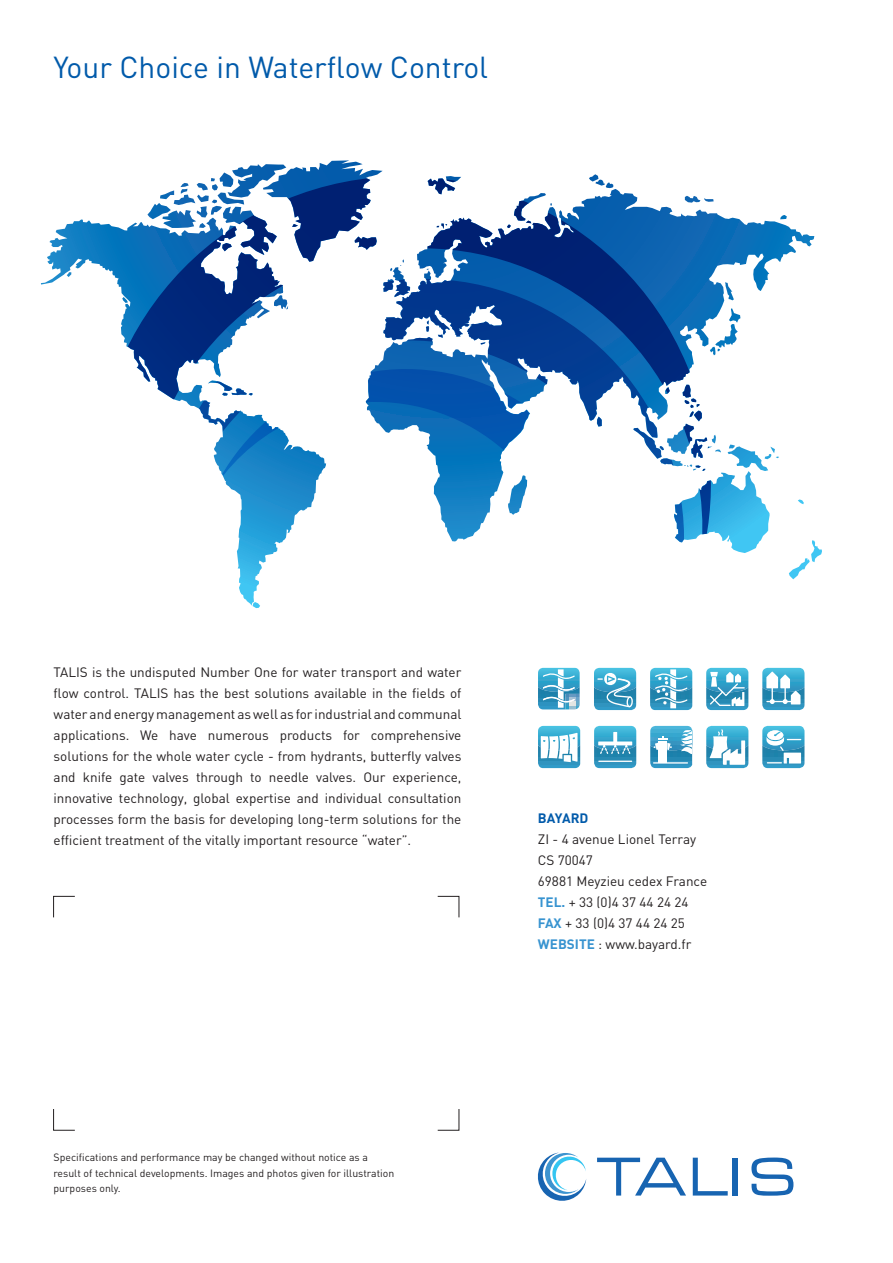
<style>
.page{position:relative;width:893px;height:1263px;background:#fff}
.page>*{position:absolute;margin:0;border:0;box-sizing:border-box;transform-origin:0 0}
.t1{font:30px "DIN";color:#015aaa}
.t2{font:13.5px/21px "DIN";color:#231f20;text-align:justify}
.t3{font:700 13.5px "DIN";color:#015aaa}
.t4{font:10.5px/15.5px "DIN";color:#231f20}
.s1{font-weight:700;color:#3793d0}
</style>
<div class="page">
<svg style="left:40px;top:189px;width:782px;height:420px"></svg>
<svg style="left:180px;top:160px;width:434px;height:102px"></svg>
<svg style="left:650px;top:668px;width:42px;height:42px;background:#5cb0d0"></svg>
<svg style="left:594px;top:668px;width:42px;height:42px;background:#51abcd"></svg>
<svg style="left:706px;top:668px;width:42px;height:42px;background:#62b3d1"></svg>
<svg style="left:762px;top:668px;width:42px;height:42px"></svg>
<svg style="left:538px;top:726px;width:42px;height:42px"></svg>
<svg style="left:594px;top:726px;width:42px;height:42px;background:#50aacc"></svg>
<hr style="left:598px;top:761px;width:34px;height:1px;background:#fff">
<img style="left:650px;top:726px;width:42px;height:19px">
<img style="left:650px;top:745px;width:42px;height:23px">
<hr style="left:654px;top:762px;width:33px;height:2px;background:#fff">
<svg style="left:654px;top:737px;width:18px;height:13px"></svg>
<div style="left:659px;top:741px;width:8px;height:21px;background:#fff"></div>
<svg style="left:680px;top:730px;width:12px;height:24px"></svg>
<svg style="left:706px;top:726px;width:42px;height:42px"></svg>
<svg style="left:762px;top:726px;width:42px;height:42px"></svg>
<svg style="left:538px;top:668px;width:42px;height:41px;background:#62b3d2"></svg>
<svg style="left:538px;top:1152px;width:48px;height:49px"></svg>
<svg style="left:597px;top:1158px;width:89px;height:37px"></svg>
<svg style="left:693px;top:1158px;width:35px;height:37px"></svg>
<div style="left:732px;top:1158px;width:5px;height:37px;background:#1764b1"></div>
<svg style="left:751px;top:1157px;width:42px;height:39px"></svg>
<svg style="left:437px;top:895px;width:23px;height:23px"></svg>
<svg style="left:437px;top:1109px;width:23px;height:22px"></svg>
<svg style="left:53px;top:1109px;width:22px;height:22px"></svg>
<svg style="left:53px;top:895px;width:22px;height:23px"></svg>
<p class="t1" style="left:54px;top:49px;width:436px">Your Choice in Waterflow Control</p>
<p class="t2" style="left:54px;top:662px;width:409px">TALIS is the undisputed Number One for water transport and water flow control. TALIS has the best solutions available in the fields of water and energy management as well as for industrial and communal applications. We have numerous products for comprehensive solutions for the whole water cycle - from hydrants, butterfly valves and knife gate valves through to needle valves. Our experience, innovative technology, global expertise and individual consultation processes form the basis for developing long-term solutions for the efficient treatment of the vitally important resource “water”.</p>
<p class="t3" style="left:538px;top:809px;width:52px">BAYARD</p>
<p class="t2" style="left:538px;top:829px;width:160px">ZI - 4 avenue Lionel Terray</p>
<p class="t2" style="left:538px;top:850px;width:57px">CS 70047</p>
<p class="t2" style="left:538px;top:871px;width:171px">69881 Meyzieu cedex France</p>
<p class="t2" style="left:538px;top:892px;width:152px"><span class="s1">TEL.</span> + 33 (0)4 37 44 24 24</p>
<p class="t2" style="left:538px;top:913px;width:149px"><span class="s1">FAX</span> + 33 (0)4 37 44 24 25</p>
<p class="t2" style="left:538px;top:934px;width:155px"><span class="s1">WEBSITE</span> : www.bayard.fr</p>
<p class="t4" style="left:54px;top:1149px;width:342px">Specifications and performance may be changed without notice as a result of technical developments. Images and photos given for illustration purposes only.</p>
</div>
